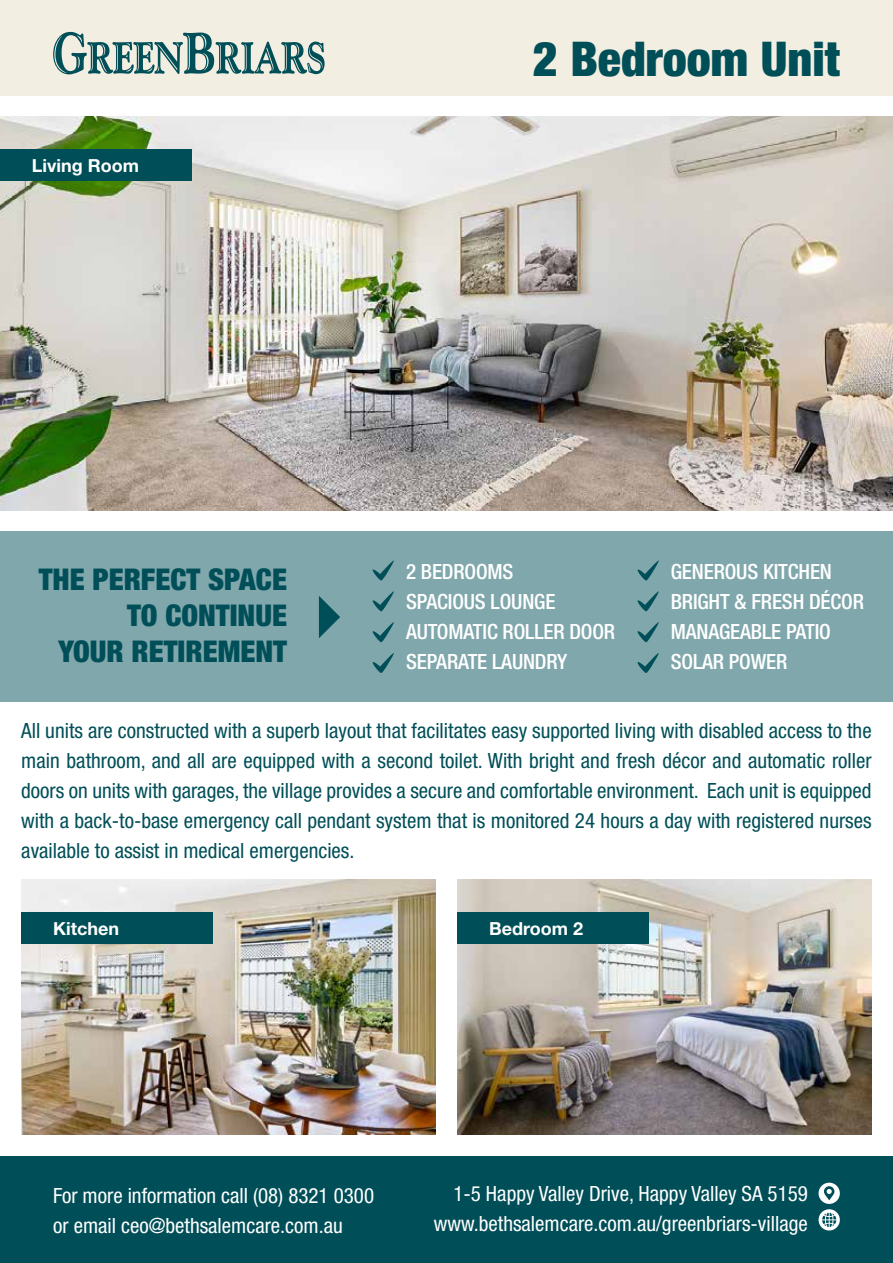
<style>
.page{position:relative;width:893px;height:1263px;background:#fff}
.page>*{position:absolute;margin:0;border:0;box-sizing:border-box;transform-origin:0 0}
.t1{font:900 condensed 48px "Helvetica Neue";color:#004f58}
.t2{font:900 condensed 30px/36px "Helvetica Neue";color:#004f58;text-align:right}
.t3{font:condensed 21px/30px "Helvetica Neue";color:#004f58;text-align:justify}
.t4{font:condensed 21px/30px "Helvetica Neue";color:#fff}
.t5{font:500 condensed 21px/30px "Helvetica Neue";letter-spacing:-.01em;color:#fff}
.t6{font:700 18px "Helvetica Neue";color:#fff}
</style>
<div class="page">
<img style="left:0;top:117px;width:893px;height:393px">
<div style="left:0;top:531px;width:893px;height:171px;background:#80a7ac"></div>
<div style="left:0;top:0;width:893px;height:96px;background:#f2eee1"></div>
<div style="left:0;top:149px;width:191px;height:32px;background:#004f58"></div>
<svg style="left:319px;top:596px;width:21px;height:42px"></svg>
<svg style="left:372px;top:560px;width:22px;height:21px"></svg>
<svg style="left:372px;top:591px;width:22px;height:21px"></svg>
<svg style="left:372px;top:622px;width:22px;height:20px"></svg>
<svg style="left:372px;top:653px;width:22px;height:20px"></svg>
<svg style="left:637px;top:560px;width:22px;height:21px"></svg>
<svg style="left:637px;top:591px;width:22px;height:21px"></svg>
<svg style="left:637px;top:622px;width:22px;height:20px"></svg>
<svg style="left:637px;top:653px;width:22px;height:20px"></svg>
<svg style="left:53px;top:32px;width:272px;height:42px"></svg>
<div style="left:0;top:1156px;width:893px;height:107px;background:#004f58"></div>
<svg style="left:819px;top:1183px;width:21px;height:47px"></svg>
<img style="left:21px;top:880px;width:415px;height:255px">
<img style="left:457px;top:880px;width:415px;height:255px">
<div style="left:21px;top:912px;width:192px;height:31px;background:#004f58"></div>
<div style="left:457px;top:912px;width:191px;height:31px;background:#004f58"></div>
<p class="t6" style="left:32px;top:155px;width:109px">Living Room</p>
<h1 class="t1" style="left:533px;top:29px;width:308px">2 Bedroom Unit</h1>
<h2 class="t2" style="left:39px;top:561px;width:250px">THE PERFECT SPACE<br>TO CONTINUE<br>YOUR RETIREMENT</h2>
<p class="t5" style="left:406px;top:556px;width:211px">2 BEDROOMS<br>SPACIOUS LOUNGE<br>AUTOMATIC ROLLER DOOR<br>SEPARATE LAUNDRY</p>
<p class="t5" style="left:671px;top:556px;width:195px">GENEROUS KITCHEN<br>BRIGHT &amp; FRESH DÉCOR<br>MANAGEABLE PATIO<br>SOLAR POWER</p>
<p class="t3" style="left:21px;top:715px;width:852px">All units are constructed with a superb layout that facilitates easy supported living with disabled access to the main bathroom, and all are equipped with a second toilet. With bright and fresh décor and automatic roller doors on units with garages, the village provides a secure and comfortable environment. Each unit is equipped with a back-to-base emergency call pendant system that is monitored 24 hours a day with registered nurses available to assist in medical emergencies.</p>
<p class="t6" style="left:53px;top:917px;width:67px">Kitchen</p>
<p class="t6" style="left:489px;top:917px;width:95px">Bedroom 2</p>
<p class="t4" style="left:53px;top:1180px;width:322px">For more information call (08) 8321 0300 or email ceo@bethsalemcare.com.au</p>
<p class="t4" style="left:434px;top:1178px;width:376px;text-align:right">1-5 Happy Valley Drive, Happy Valley SA 5159 www.bethsalemcare.com.au/greenbriars-village</p>
</div>
